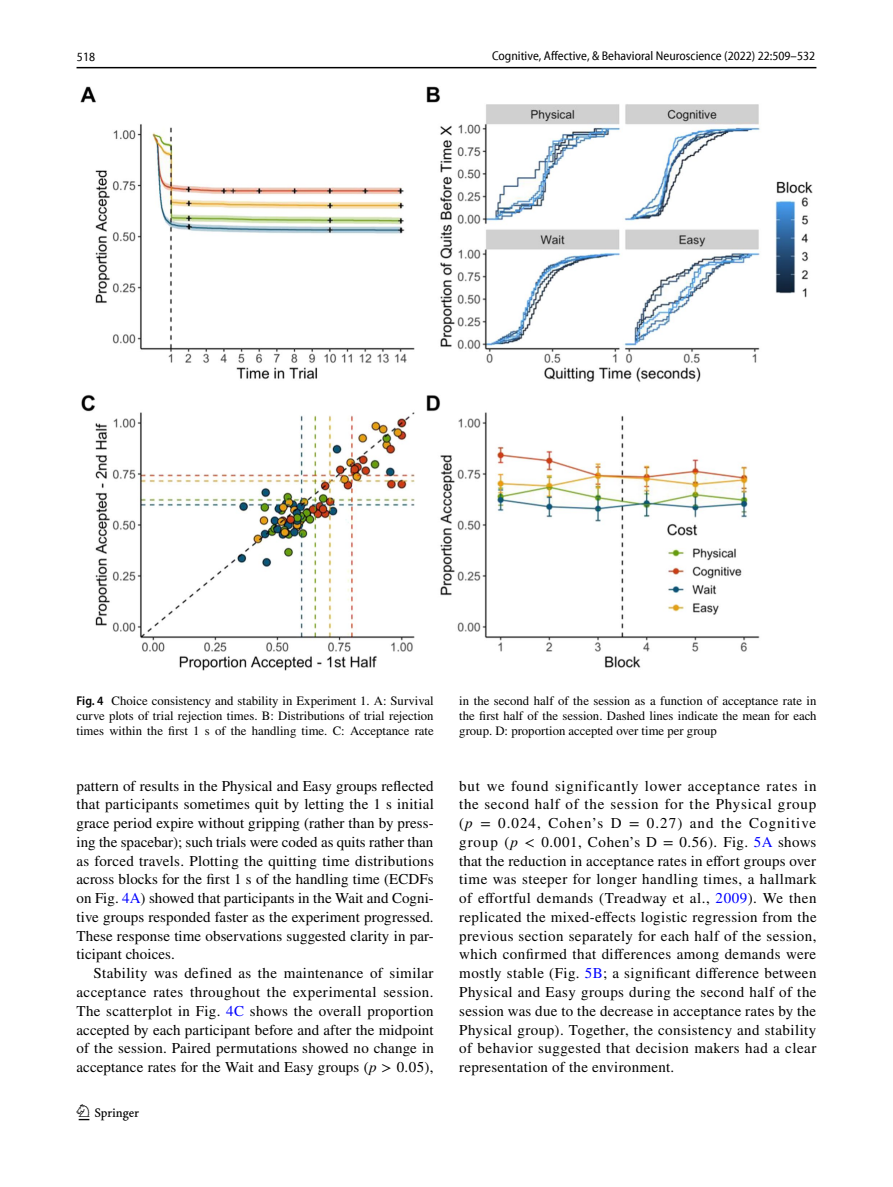
<style>
.page{position:relative;width:893px;height:1187px;background:#fff}
.page>*{position:absolute;margin:0;border:0;box-sizing:border-box;transform-origin:0 0}
.t1{font:22.5px "Springnew Regular 2";color:#000}
.t2{font:15px/18.8px "STIX";letter-spacing:.005em;color:#000;text-align:justify}
.t3{font:12.75px/15px "STIX";color:#000;text-align:justify}
.t4{font:semi-condensed 12.75px "Myriad Pro Unic";color:#000}
.s1{font-family:"Myriad Pro";font-weight:600;font-stretch:semi-condensed}
.s2{color:#00f}
.s3{font-style:italic}
</style>
<div class="page">
<hr style="left:77px;top:67px;width:739px;height:1px;background:#000">
<img style="left:81px;top:87px;width:731px;height:583px">
<p class="t4" style="left:77px;top:52px;width:20px">518</p>
<p class="t4" style="left:492px;top:51px;width:325px">Cognitive, Affective, &amp; Behavioral Neuroscience (2022) 22:509–532</p>
<p class="t3" style="left:77px;top:694px;width:359px"><span class="s1">Fig. 4</span> Choice consistency and stability in Experiment 1. A: Survival curve plots of trial rejection times. B: Distributions of trial rejection times within the first 1 s of the handling time. C: Acceptance rate</p>
<p class="t3" style="left:459px;top:694px;width:359px">in the second half of the session as a function of acceptance rate in the first half of the session. Dashed lines indicate the mean for each group. D: proportion accepted over time per group</p>
<p class="t2" style="left:77px;top:777px;width:359px">pattern of results in the Physical and Easy groups reflected that participants sometimes quit by letting the 1 s initial grace period expire without gripping (rather than by press&shy;ing the spacebar); such trials were coded as quits rather than as forced travels. Plotting the quitting time distributions across blocks for the first 1 s of the handling time (ECDFs on Fig. <span class="s2">4A</span>) showed that participants in the Wait and Cogni&shy;tive groups responded faster as the experiment progressed.<br>These response time observations suggested clarity in par&shy;ticipant choices.</p>
<p class="t2" style="left:77px;top:964px;width:359px;text-indent:17px">Stability was defined as the maintenance of similar acceptance rates throughout the experimental session.<br>The scatterplot in Fig. <span class="s2">4C</span> shows the overall proportion accepted by each participant before and after the midpoint of the session. Paired permutations showed no change in acceptance rates for the Wait and Easy groups (<span class="s3">p</span> &gt; 0.05),</p>
<h1 class="t1" style="left:79px;top:1104px;width:62px">1 3</h1>
<p class="t2" style="left:459px;top:777px;width:359px">but we found significantly lower acceptance rates in the second half of the session for the Physical group (<span class="s3">p</span> = 0.024, Cohen’s D = 0.27) and the Cognitive group (<span class="s3">p</span> &lt; 0.001, Cohen’s D = 0.56). Fig. <span class="s2">5A</span> shows that the reduction in acceptance rates in effort groups over time was steeper for longer handling times, a hallmark of effortful demands (Treadway et al., <span class="s2">2009</span>). We then replicated the mixed-effects logistic regression from the previous section separately for each half of the session, which confirmed that differences among demands were mostly stable (Fig. <span class="s2">5B</span>; a significant difference between Physical and Easy groups during the second half of the session was due to the decrease in acceptance rates by the Physical group). Together, the consistency and stability of behavior suggested that decision makers had a clear representation of the environment.</p>
</div>
